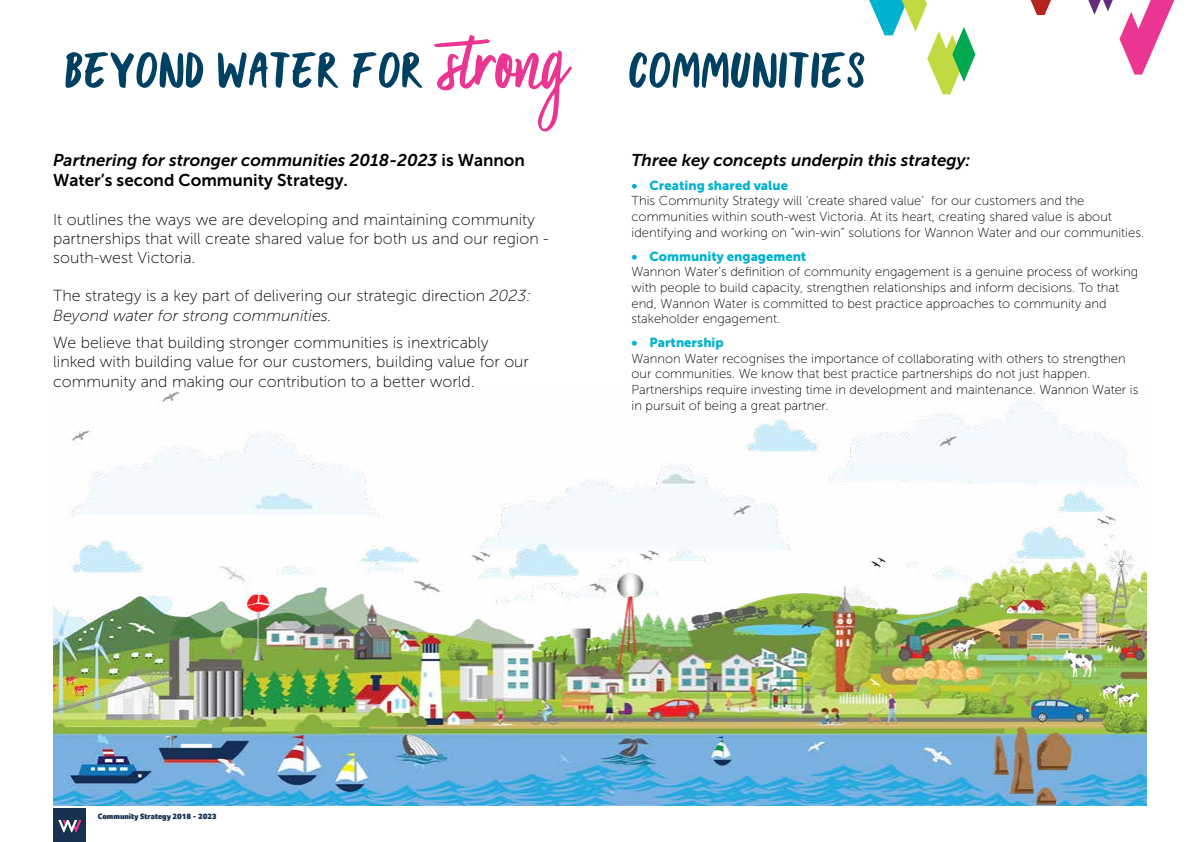
<style>
.page{position:relative;width:1191px;height:842px;background:#fff}
.page>*{position:absolute;margin:0;border:0;box-sizing:border-box;transform-origin:0 0}
.t1{font:82px "Black Gate Sans";color:#004062}
.t2{font:italic 17px/20.4px "Museo Sans 700";color:#000}
.t3{font:16px/19.2px "Museo Sans 100";color:#000}
.t4{font:13px/15.6px "Museo Sans 100";color:#000}
.t5{font:13px "Museo Sans 900";color:#00b2cd}
.t6{font:900 8px "Foco";color:#17314f}
.s1{font-family:"Black Gate Script";color:#ea3692}
.s2{font-style:normal}
.s3{font-style:italic}
</style>
<div class="page">
<svg style="left:1030px;top:0;width:21px;height:15px"></svg>
<svg style="left:1119px;top:0;width:55px;height:75px"></svg>
<svg style="left:1088px;top:0;width:24px;height:15px"></svg>
<svg style="left:869px;top:0;width:106px;height:94px"></svg>
<div style="left:53px;top:809px;width:33px;height:33px;background:#17314f"></div>
<svg style="left:58px;top:820px;width:24px;height:12px"></svg>
<img style="left:53px;top:391px;width:1093px;height:415px">
<h1 class="t1" style="left:65px;top:18px;width:802px">beyond water for <span class="s1">strong</span> communities</h1>
<h2 class="t2" style="left:53px;top:150px;width:473px">Partnering for stronger communities 2018-2023 <span class="s2">is Wannon<br>Water’s second Community Strategy.</span></h2>
<p class="t3" style="left:53px;top:210px;width:497px">It outlines the ways we are developing and maintaining community partnerships that will create shared value for both us and our region - south-west Victoria.</p>
<p class="t3" style="left:53px;top:286px;width:479px">The strategy is a key part of delivering our strategic direction <span class="s3">2023:<br>Beyond water for strong communities.</span></p>
<p class="t3" style="left:53px;top:333px;width:477px">We believe that building stronger communities is inextricably linked with building value for our customers, building value for our community and making our contribution to a better world.</p>
<h2 class="t2" style="left:631px;top:150px;width:340px">Three key concepts underpin this strategy:</h2>
<p class="t5" style="left:631px;top:178px;width:158px">• Creating shared value</p>
<p class="t4" style="left:631px;top:193px;width:514px">This Community Strategy will ‘create shared value’ for our customers and the communities within south-west Victoria. At its heart, creating shared value is about identifying and working on “win-win” solutions for Wannon Water and our communities.</p>
<p class="t5" style="left:631px;top:249px;width:176px">• Community engagement</p>
<p class="t4" style="left:631px;top:264px;width:508px">Wannon Water’s definition of community engagement is a genuine process of working with people to build capacity, strengthen relationships and inform decisions. To that end, Wannon Water is committed to best practice approaches to community and stakeholder engagement.</p>
<p class="t5" style="left:631px;top:335px;width:94px">• Partnership</p>
<p class="t4" style="left:631px;top:351px;width:508px">Wannon Water recognises the importance of collaborating with others to strengthen our communities. We know that best practice partnerships do not just happen.<br>Partnerships require investing time in development and maintenance. Wannon Water is in pursuit of being a great partner.</p>
<p class="t6" style="left:98px;top:811px;width:121px">Community Strategy 2018 - 2023</p>
</div>
